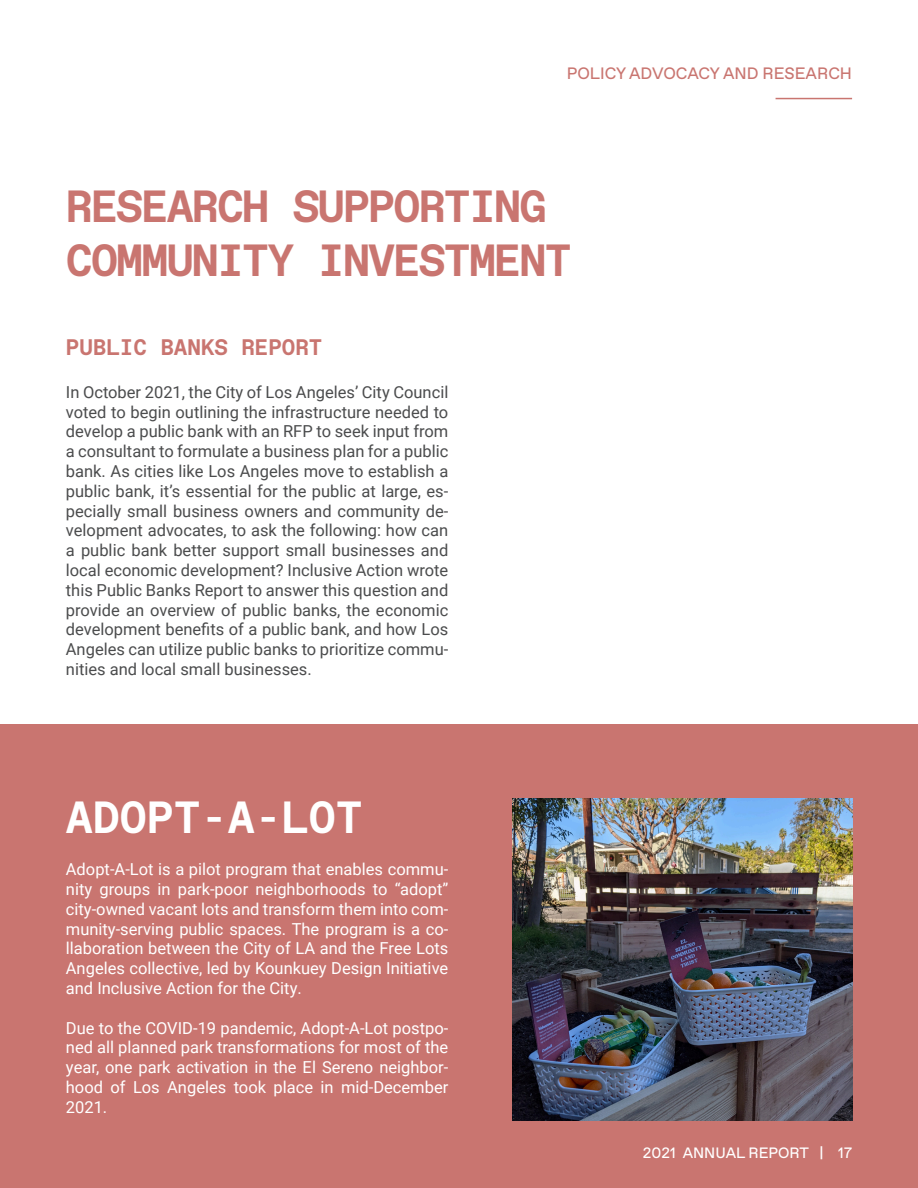
<style>
.page{position:relative;width:918px;height:1188px;background:#fff}
.page>*{position:absolute;margin:0;border:0;box-sizing:border-box;transform-origin:0 0}
.t1{font:700 45px "Favorit Mono";letter-spacing:-.04em;color:#c97570}
.t2{font:700 45px "Favorit Mono";color:#fff}
.t3{font:700 22.5px "Favorit Mono";color:#c97570}
.t4{font:16.5px/19.8px "Roboto";color:#4b4c4d;text-align:justify}
.t5{font:16.5px/19.8px "Roboto";color:#fff;text-align:justify}
.t6{font:16.5px "Favorit";color:#c97570}
.t7{font:15px "Favorit";color:#fff}
</style>
<div class="page">
<div style="left:0;top:724px;width:918px;height:464px;background:#c97570"></div>
<hr style="left:776px;top:98px;width:76px;height:1px;background:#c97570">
<img style="left:512px;top:798px;width:340px;height:323px">
<p class="t6" style="left:567px;top:62px;width:287px">POLICY ADVOCACY AND RESEARCH</p>
<p class="t1" style="left:66px;top:176px;width:482px">RESEARCH SUPPORTING</p>
<p class="t1" style="left:66px;top:230px;width:507px">COMMUNITY INVESTMENT</p>
<p class="t3" style="left:66px;top:332px;width:258px">PUBLIC BANKS REPORT</p>
<p class="t4" style="left:66px;top:382px;width:384px">In October 2021, the City of Los Angeles’ City Council voted to begin outlining the infrastructure needed to develop a public bank with an RFP to seek input from a consultant to formulate a business plan for a public bank. As cities like Los Angeles move to establish a public bank, it’s essential for the public at large, es&shy;pecially small business owners and community de&shy;velopment advocates, to ask the following: how can a public bank better support small businesses and local economic development? Inclusive Action wrote this Public Banks Report to answer this question and provide an overview of public banks, the economic development benefits of a public bank, and how Los Angeles can utilize public banks to prioritize commu&shy;nities and local small businesses.</p>
<p class="t2" style="left:66px;top:787px;width:298px">ADOPT-A-LOT</p>
<p class="t5" style="left:66px;top:859px;width:384px">Adopt-A-Lot is a pilot program that enables commu&shy;nity groups in park-poor neighborhoods to “adopt” city-owned vacant lots and transform them into com&shy;munity-serving public spaces. The program is a co&shy;llaboration between the City of LA and the Free Lots Angeles collective, led by Kounkuey Design Initiative and Inclusive Action for the City.</p>
<p class="t5" style="left:66px;top:1017px;width:384px">Due to the COVID-19 pandemic, Adopt-A-Lot postpo&shy;ned all planned park transformations for most of the year, one park activation in the El Sereno neighbor&shy;hood of Los Angeles took place in mid-December 2021.</p>
<p class="t7" style="left:643px;top:1143px;width:211px">2021 ANNUAL REPORT | 17</p>
</div>
